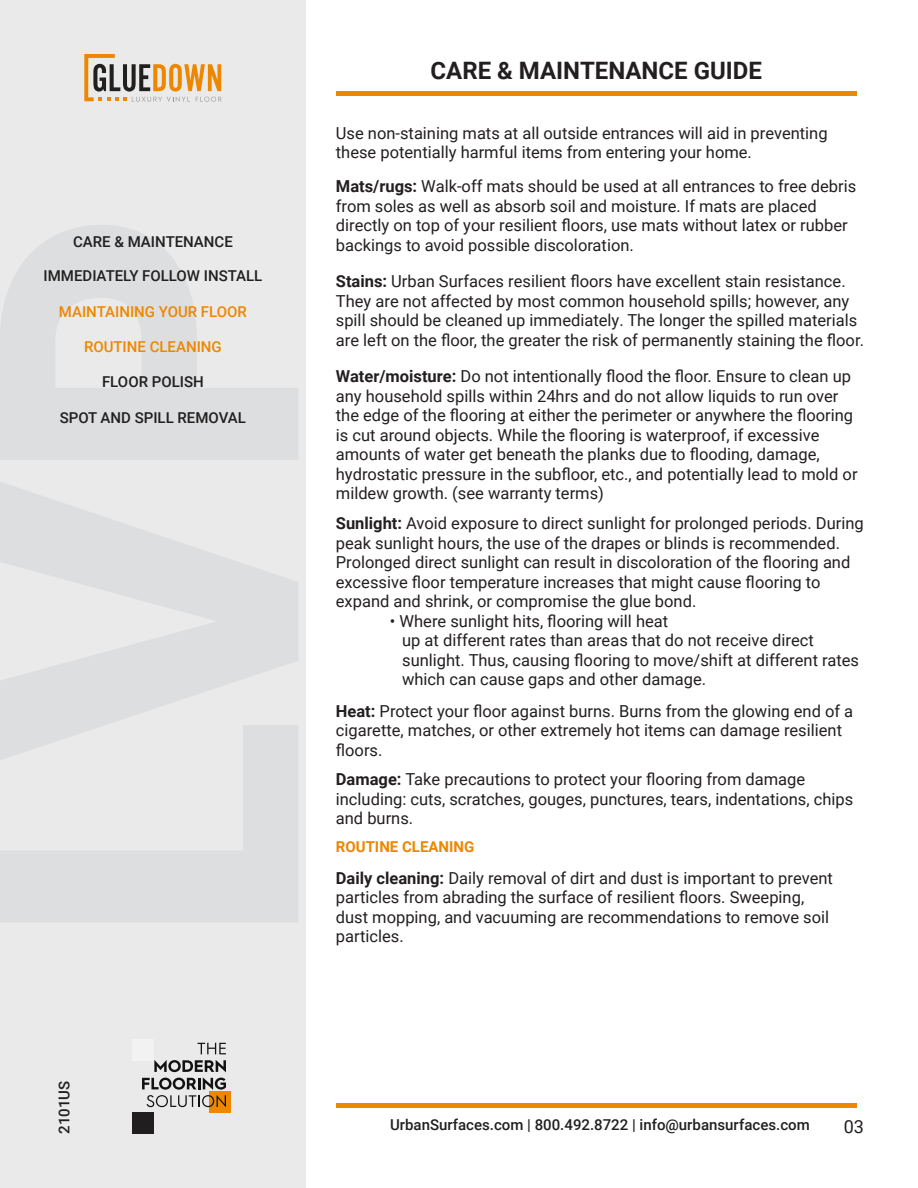
<style>
.page{position:relative;width:918px;height:1188px;background:#fff}
.page>*{position:absolute;margin:0;border:0;box-sizing:border-box;transform-origin:0 0}
.t1{font:700 24px "Roboto";color:#231f20}
.t2{font:18px "Roboto";color:#231f20}
.t3{font:16.5px/19.5px "Roboto";color:#231f20}
.t4{font:500 15px "Roboto";color:#211f1f}
.t5{font:500 15px "Roboto";color:#ed8700}
.t6{font:700 15px "Roboto";color:#ed8700}
.s1{font-weight:700}
</style>
<div class="page">
<hr style="left:336px;top:92px;width:521px;height:4px;background:#ed8700">
<hr style="left:336px;top:1103px;width:521px;height:4px;background:#ed8700">
<div style="left:0;top:0;width:306px;height:1188px;background:#eaeaea"></div>
<div style="left:132px;top:1039px;width:22px;height:22px;background:#f2f2f3"></div>
<div style="left:132px;top:1113px;width:22px;height:21px;background:#211e1f"></div>
<div style="left:210px;top:1091px;width:21px;height:22px;background:#ed8700"></div>
<svg style="left:198px;top:1043px;width:28px;height:11px"></svg>
<svg style="left:142px;top:1060px;width:84px;height:47px"></svg>
<svg style="left:84px;top:54px;width:138px;height:48px"></svg>
<p class="t4" style="left:73px;top:231px;width:161px">CARE &amp; MAINTENANCE</p>
<p class="t4" style="left:44px;top:266px;width:220px">IMMEDIATELY FOLLOW INSTALL</p>
<p class="t5" style="left:59px;top:301px;width:190px">MAINTAINING YOUR FLOOR</p>
<p class="t5" style="left:84px;top:336px;width:139px">ROUTINE CLEANING</p>
<p class="t4" style="left:102px;top:372px;width:103px">FLOOR POLISH</p>
<p class="t4" style="left:60px;top:407px;width:188px">SPOT AND SPILL REMOVAL</p>
<p class="t4" style="left:54px;top:1134px;width:54px;rotate:-90deg">2101US</p>
<p class="t1" style="left:431px;top:54px;width:333px">CARE &amp; MAINTENANCE GUIDE</p>
<p class="t3" style="left:336px;top:123px;width:493px">Use non-staining mats at all outside entrances will aid in preventing these potentially harmful items from entering your home.</p>
<p class="t3" style="left:336px;top:176px;width:522px"><span class="s1">Mats/rugs:</span> Walk-off mats should be used at all entrances to free debris from soles as well as absorb soil and moisture. If mats are placed directly on top of your resilient floors, use mats without latex or rubber backings to avoid possible discoloration.</p>
<p class="t3" style="left:336px;top:271px;width:530px"><span class="s1">Stains:</span> Urban Surfaces resilient floors have excellent stain resistance.<br>They are not affected by most common household spills; however, any spill should be cleaned up immediately. The longer the spilled materials are left on the floor, the greater the risk of permanently staining the floor.</p>
<p class="t3" style="left:336px;top:366px;width:523px"><span class="s1">Water/moisture:</span> Do not intentionally flood the floor. Ensure to clean up any household spills within 24hrs and do not allow liquids to run over the edge of the flooring at either the perimeter or anywhere the flooring is cut around objects. While the flooring is waterproof, if excessive amounts of water get beneath the planks due to flooding, damage, hydrostatic pressure in the subfloor, etc., and potentially lead to mold or mildew growth. (see warranty terms)</p>
<p class="t3" style="left:336px;top:513px;width:529px"><span class="s1">Sunlight:</span> Avoid exposure to direct sunlight for prolonged periods. During peak sunlight hours, the use of the drapes or blinds is recommended.<br>Prolonged direct sunlight can result in discoloration of the flooring and excessive floor temperature increases that might cause flooring to expand and shrink, or compromise the glue bond.</p>
<p class="t3" style="left:390px;top:610px;width:280px">• Where sunlight hits, flooring will heat</p>
<p class="t3" style="left:402px;top:630px;width:458px">up at different rates than areas that do not receive direct sunlight. Thus, causing flooring to move/shift at different rates which can cause gaps and other damage.</p>
<p class="t3" style="left:336px;top:700px;width:519px"><span class="s1">Heat:</span> Protect your floor against burns. Burns from the glowing end of a cigarette, matches, or other extremely hot items can damage resilient floors.</p>
<p class="t3" style="left:336px;top:769px;width:519px"><span class="s1">Damage:</span> Take precautions to protect your flooring from damage including: cuts, scratches, gouges, punctures, tears, indentations, chips and burns.</p>
<p class="t6" style="left:336px;top:836px;width:140px">ROUTINE CLEANING</p>
<p class="t3" style="left:336px;top:868px;width:499px"><span class="s1">Daily cleaning:</span> Daily removal of dirt and dust is important to prevent particles from abrading the surface of resilient floors. Sweeping, dust mopping, and vacuuming are recommendations to remove soil particles.</p>
<p class="t4" style="left:390px;top:1114px;width:421px">UrbanSurfaces.com | 800.492.8722 | info@urbansurfaces.com</p>
<p class="t2" style="left:844px;top:1114px;width:22px">03</p>
</div>
